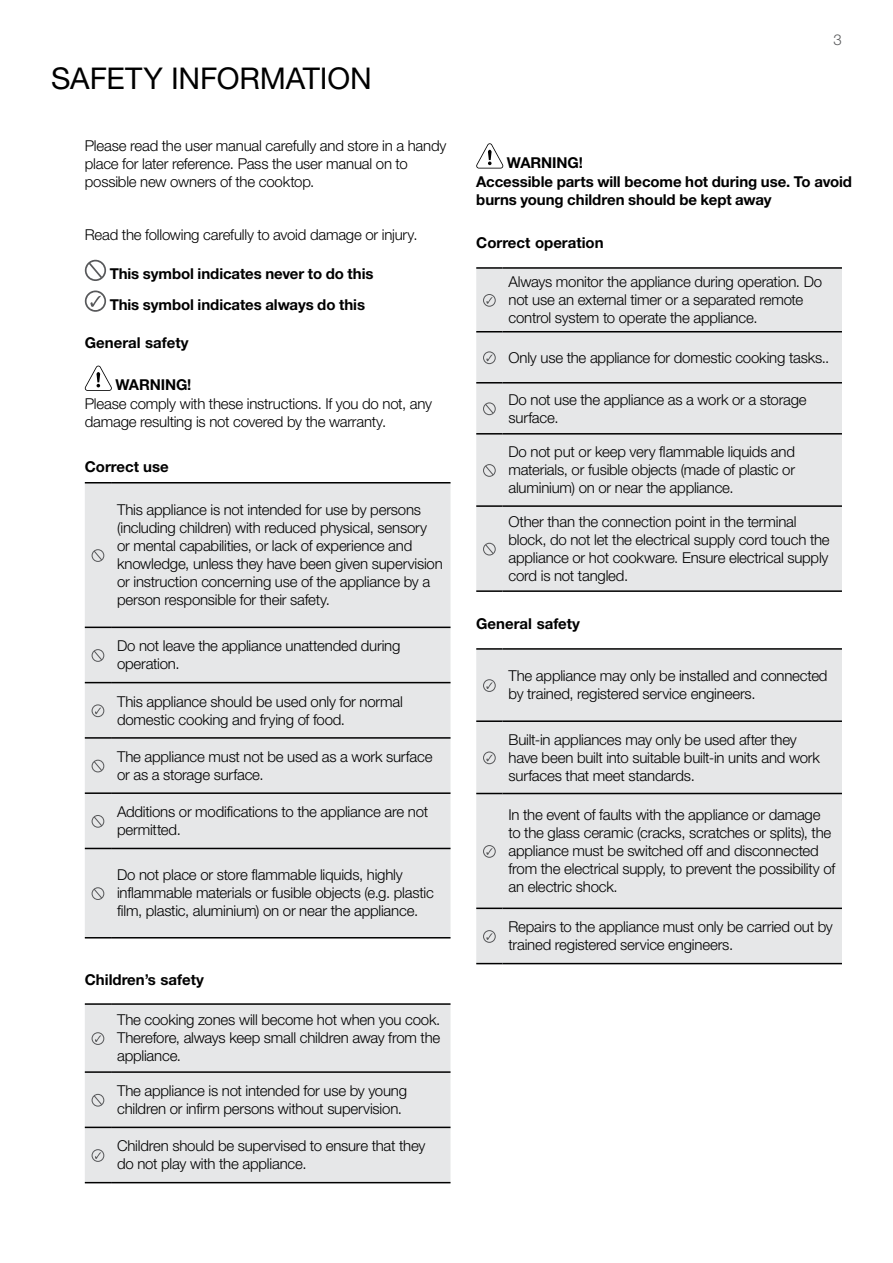
<style>
.page{position:relative;width:893px;height:1263px;background:#fff}
.page>*{position:absolute;margin:0;border:0;box-sizing:border-box;transform-origin:0 0}
.t1{font:30px "Helvetica Neue LT Std";letter-spacing:-.005em;color:#000}
.t2{font:300 15px/18px "Helvetica Neue LT Std";letter-spacing:-.015em;color:#000}
.t3{font:700 15px/18.6px "Helvetica Neue LT Std";letter-spacing:-.005em;color:#000}
.t4{font:300 15px "Helvetica Neue LT Std";color:#58595b}
</style>
<div class="page">
<svg style="left:85px;top:366px;width:27px;height:25px"></svg>
<div style="left:85px;top:483px;width:365px;height:144px;background:#e6e7e8"></div>
<div style="left:85px;top:628px;width:365px;height:309px;background:#e6e7e8"></div>
<svg style="left:85px;top:482px;width:26px;height:1px"></svg>
<svg style="left:85px;top:627px;width:26px;height:1px"></svg>
<svg style="left:85px;top:682px;width:26px;height:1px"></svg>
<hr style="left:85px;top:737px;width:26px;height:2px;background:#000">
<hr style="left:85px;top:792px;width:26px;height:2px;background:#000">
<svg style="left:85px;top:848px;width:26px;height:1px"></svg>
<svg style="left:85px;top:937px;width:26px;height:1px"></svg>
<hr style="left:111px;top:482px;width:339px;height:1px;background:#000">
<hr style="left:111px;top:627px;width:339px;height:1px;background:#000">
<hr style="left:111px;top:682px;width:339px;height:1px;background:#000">
<hr style="left:111px;top:737px;width:339px;height:2px;background:#000">
<hr style="left:111px;top:792px;width:339px;height:2px;background:#000">
<hr style="left:111px;top:848px;width:339px;height:1px;background:#000">
<hr style="left:111px;top:937px;width:339px;height:1px;background:#000">
<svg style="left:92px;top:549px;width:12px;height:13px"></svg>
<svg style="left:92px;top:649px;width:12px;height:13px"></svg>
<svg style="left:92px;top:704px;width:12px;height:13px"></svg>
<svg style="left:92px;top:760px;width:12px;height:12px"></svg>
<svg style="left:92px;top:815px;width:12px;height:13px"></svg>
<svg style="left:92px;top:887px;width:12px;height:13px"></svg>
<div style="left:85px;top:1005px;width:365px;height:177px;background:#e6e7e8"></div>
<hr style="left:85px;top:1003px;width:26px;height:2px;background:#000">
<hr style="left:85px;top:1071px;width:26px;height:2px;background:#000">
<hr style="left:85px;top:1126px;width:26px;height:2px;background:#000">
<svg style="left:85px;top:1182px;width:26px;height:1px"></svg>
<hr style="left:111px;top:1003px;width:339px;height:2px;background:#000">
<hr style="left:111px;top:1071px;width:339px;height:2px;background:#000">
<hr style="left:111px;top:1126px;width:339px;height:2px;background:#000">
<hr style="left:111px;top:1182px;width:339px;height:1px;background:#000">
<svg style="left:92px;top:1032px;width:12px;height:13px"></svg>
<div style="left:85px;top:1072px;width:365px;height:55px;background:#e6e7e8"></div>
<svg style="left:92px;top:1149px;width:12px;height:13px"></svg>
<svg style="left:85px;top:260px;width:21px;height:21px"></svg>
<svg style="left:85px;top:290px;width:21px;height:22px"></svg>
<svg style="left:476px;top:143px;width:27px;height:26px"></svg>
<div style="left:476px;top:269px;width:366px;height:321px;background:#e6e7e8"></div>
<div style="left:476px;top:332px;width:366px;height:173px;background:#e6e7e8"></div>
<hr style="left:476px;top:267px;width:26px;height:2px;background:#000">
<svg style="left:476px;top:331px;width:26px;height:1px"></svg>
<svg style="left:476px;top:382px;width:26px;height:1px"></svg>
<hr style="left:476px;top:433px;width:26px;height:2px;background:#000">
<hr style="left:476px;top:505px;width:26px;height:2px;background:#000">
<hr style="left:476px;top:590px;width:26px;height:2px;background:#000">
<hr style="left:502px;top:267px;width:340px;height:2px;background:#000">
<hr style="left:502px;top:331px;width:340px;height:1px;background:#000">
<hr style="left:502px;top:382px;width:340px;height:1px;background:#000">
<hr style="left:502px;top:433px;width:340px;height:2px;background:#000">
<hr style="left:502px;top:505px;width:340px;height:2px;background:#000">
<hr style="left:502px;top:590px;width:340px;height:2px;background:#000">
<svg style="left:483px;top:294px;width:13px;height:13px"></svg>
<svg style="left:483px;top:351px;width:13px;height:13px"></svg>
<svg style="left:483px;top:402px;width:13px;height:13px"></svg>
<svg style="left:483px;top:464px;width:13px;height:13px"></svg>
<svg style="left:483px;top:543px;width:13px;height:12px"></svg>
<div style="left:476px;top:650px;width:366px;height:70px;background:#e6e7e8"></div>
<div style="left:476px;top:722px;width:366px;height:241px;background:#e6e7e8"></div>
<hr style="left:476px;top:648px;width:26px;height:2px;background:#000">
<hr style="left:476px;top:720px;width:26px;height:2px;background:#000">
<svg style="left:476px;top:793px;width:26px;height:1px"></svg>
<hr style="left:476px;top:907px;width:26px;height:2px;background:#000">
<svg style="left:476px;top:963px;width:26px;height:1px"></svg>
<hr style="left:502px;top:648px;width:340px;height:2px;background:#000">
<hr style="left:502px;top:720px;width:340px;height:2px;background:#000">
<hr style="left:502px;top:793px;width:340px;height:1px;background:#000">
<hr style="left:502px;top:907px;width:340px;height:2px;background:#000">
<hr style="left:502px;top:963px;width:340px;height:1px;background:#000">
<svg style="left:483px;top:679px;width:13px;height:13px"></svg>
<svg style="left:483px;top:751px;width:13px;height:13px"></svg>
<svg style="left:483px;top:845px;width:13px;height:13px"></svg>
<svg style="left:483px;top:930px;width:13px;height:13px"></svg>
<h1 class="t1" style="left:51px;top:61px;width:322px">SAFETY INFORMATION</h1>
<p class="t2" style="left:85px;top:136px;width:363px">Please read the user manual carefully and store in a handy place for later reference. Pass the user manual on to possible new owners of the cooktop.</p>
<p class="t2" style="left:85px;top:225px;width:334px">Read the following carefully to avoid damage or injury.</p>
<p class="t3" style="left:110px;top:258px;width:265px;line-height:30.8px">This symbol indicates never to do this<br>This symbol indicates always do this</p>
<p class="t3" style="left:85px;top:333px;width:105px">General safety</p>
<p class="t3" style="left:115px;top:375px;width:78px">WARNING!</p>
<p class="t2" style="left:85px;top:395px;width:349px">Please comply with these instructions. If you do not, any damage resulting is not covered by the warranty.</p>
<p class="t3" style="left:85px;top:457px;width:85px">Correct use</p>
<p class="t2" style="left:117px;top:501px;width:327px">This appliance is not intended for use by persons (including children) with reduced physical, sensory or mental capabilities, or lack of experience and knowledge, unless they have been given supervision or instruction concerning use of the appliance by a person responsible for their safety.</p>
<p class="t2" style="left:117px;top:637px;width:285px">Do not leave the appliance unattended during operation.</p>
<p class="t2" style="left:117px;top:692px;width:287px">This appliance should be used only for normal domestic cooking and frying of food.</p>
<p class="t2" style="left:117px;top:747px;width:317px">The appliance must not be used as a work surface or as a storage surface.</p>
<p class="t2" style="left:117px;top:802px;width:313px">Additions or modifications to the appliance are not permitted.</p>
<p class="t2" style="left:117px;top:866px;width:318px">Do not place or store flammable liquids, highly inflammable materials or fusible objects (e.g. plastic film, plastic, aluminium) on or near the appliance.</p>
<p class="t3" style="left:85px;top:969px;width:121px">Children’s safety</p>
<p class="t2" style="left:117px;top:1011px;width:325px;text-align:justify">The cooking zones will become hot when you cook.<br>Therefore, always keep small children away from the appliance.</p>
<p class="t2" style="left:117px;top:1081px;width:291px">The appliance is not intended for use by young children or infirm persons without supervision.</p>
<p class="t2" style="left:117px;top:1137px;width:310px">Children should be supervised to ensure that they do not play with the appliance.</p>
<p class="t4" style="left:834px;top:30px;width:10px">3</p>
<p class="t3" style="left:476px;top:153px;width:377px;text-indent:31px">WARNING!<br>Accessible parts will become hot during use. To avoid burns young children should be kept away</p>
<p class="t3" style="left:476px;top:233px;width:129px">Correct operation</p>
<p class="t2" style="left:508px;top:273px;width:315px">Always monitor the appliance during operation. Do not use an external timer or a separated remote control system to operate the appliance.</p>
<p class="t2" style="left:508px;top:348px;width:322px">Only use the appliance for domestic cooking tasks..</p>
<p class="t2" style="left:508px;top:390px;width:300px">Do not use the appliance as a work or a storage surface.</p>
<p class="t2" style="left:508px;top:443px;width:288px;text-align:justify">Do not put or keep very flammable liquids and materials, or fusible objects (made of plastic or aluminium) on or near the appliance.</p>
<p class="t2" style="left:508px;top:512px;width:323px">Other than the connection point in the terminal block, do not let the electrical supply cord touch the appliance or hot cookware. Ensure electrical supply cord is not tangled.</p>
<p class="t3" style="left:476px;top:614px;width:105px">General safety</p>
<p class="t2" style="left:508px;top:667px;width:321px">The appliance may only be installed and connected by trained, registered service engineers.</p>
<p class="t2" style="left:508px;top:730px;width:313px">Built-in appliances may only be used after they have been built into suitable built-in units and work surfaces that meet standards.</p>
<p class="t2" style="left:508px;top:806px;width:328px">In the event of faults with the appliance or damage to the glass ceramic (cracks, scratches or splits), the appliance must be switched off and disconnected from the electrical supply, to prevent the possibility of an electric shock.</p>
<p class="t2" style="left:508px;top:918px;width:326px">Repairs to the appliance must only be carried out by trained registered service engineers.</p>
</div>
